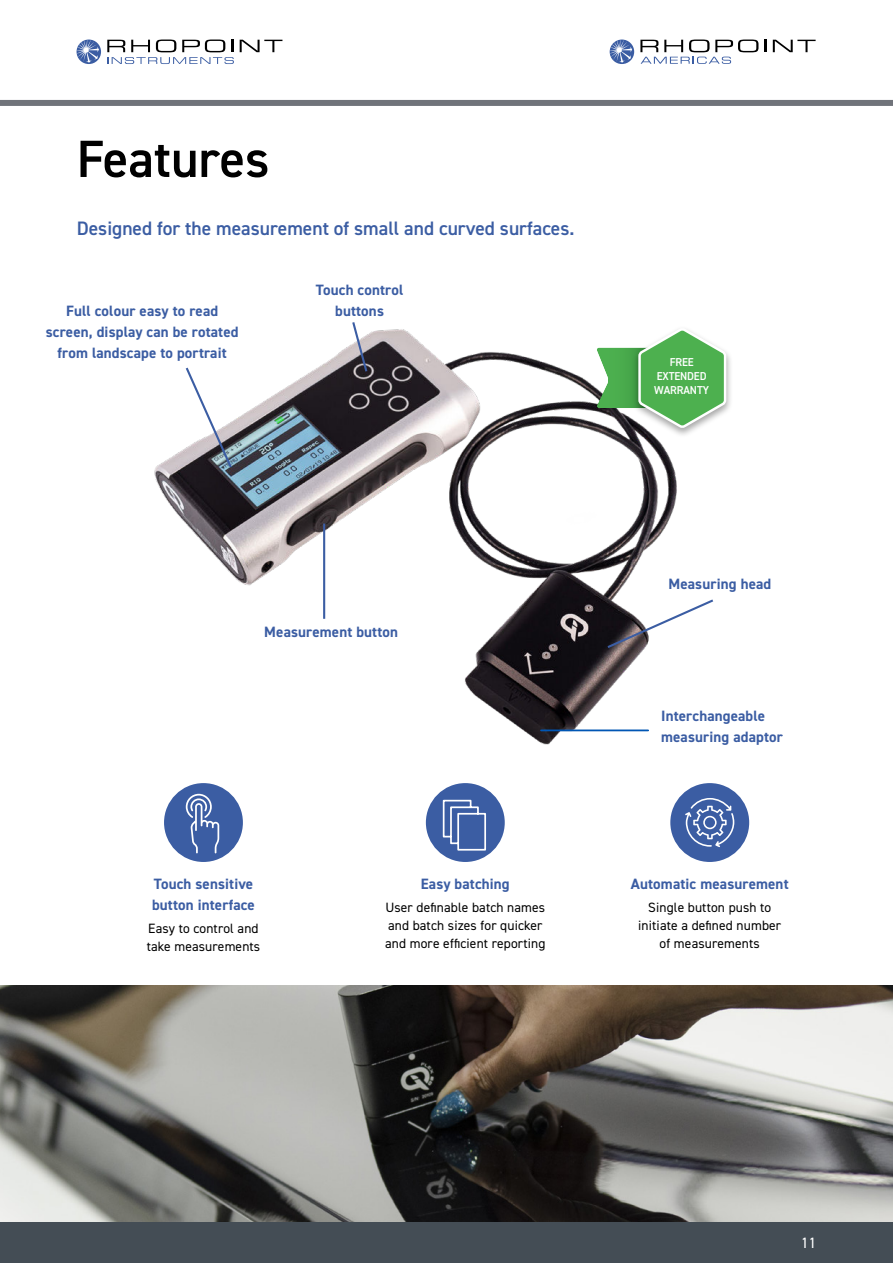
<style>
.page{position:relative;width:893px;height:1263px;background:#fff}
.page>*{position:absolute;margin:0;border:0;box-sizing:border-box;transform-origin:0 0}
.t1{font:600 52.5px "DIN2014";color:#000}
.t2{font:600 19.5px "DIN2014";color:#3b5da3}
.t3{font:700 15px/21px "DIN2014";letter-spacing:.01em;color:#3b5da3;text-align:center}
.t4{font:15px "DIN2014";color:#fff}
.t5{font:13.5px/18px "DIN2014";letter-spacing:.01em;color:#000}
.t6{font:600 11.55px/13.8px "DIN2014";letter-spacing:-.01em;color:#fff;text-align:center;scale:.96 1}
</style>
<div class="page">
<div style="left:0;top:100px;width:893px;height:6px;background:#70737a"></div>
<svg style="left:240px;top:40px;width:42px;height:12px"></svg>
<svg style="left:107px;top:40px;width:127px;height:24px"></svg>
<svg style="left:77px;top:40px;width:24px;height:24px"></svg>
<svg style="left:77px;top:40px;width:22px;height:23px"></svg>
<svg style="left:764px;top:40px;width:2px;height:12px"></svg>
<svg style="left:773px;top:40px;width:43px;height:12px"></svg>
<svg style="left:610px;top:40px;width:24px;height:24px"></svg>
<svg style="left:610px;top:40px;width:22px;height:23px"></svg>
<svg style="left:640px;top:40px;width:118px;height:24px"></svg>
<div style="left:0;top:1221px;width:893px;height:42px;background:#444d55"></div>
<img style="left:154px;top:329px;width:523px;height:416px">
<div style="left:632px;top:325px;width:101px;height:113px;background:#000;opacity:.35"></div>
<svg style="left:596px;top:326px;width:132px;height:104px"></svg>
<svg style="left:184px;top:365px;width:50px;height:105px"></svg>
<hr style="left:323px;top:524px;width:2px;height:95px;background:#3b5da3">
<svg style="left:351px;top:322px;width:18px;height:52px"></svg>
<svg style="left:605px;top:598px;width:109px;height:52px"></svg>
<div style="left:164px;top:783px;width:79px;height:79px;background:#3b5da3;border-radius:50%"></div>
<div style="left:670px;top:783px;width:79px;height:79px;background:#3b5da3;border-radius:50%"></div>
<div style="left:426px;top:783px;width:79px;height:79px;background:#3b5da3;border-radius:50%"></div>
<svg style="left:443px;top:800px;width:43px;height:51px"></svg>
<svg style="left:186px;top:794px;width:33px;height:59px"></svg>
<svg style="left:685px;top:798px;width:49px;height:49px"></svg>
<hr style="left:541px;top:729px;width:107px;height:2px;background:#0056b4">
<img style="left:0;top:986px;width:893px;height:235px">
<h1 class="t1" style="left:77px;top:134px;width:194px">Features</h1>
<h2 class="t2" style="left:77px;top:219px;width:499px">Designed for the measurement of small and curved surfaces.</h2>
<p class="t3" style="left:46px;top:301px;width:194px">Full colour easy to read screen, display can be rotated from landscape to portrait</p>
<p class="t3" style="left:316px;top:280px;width:89px">Touch control buttons</p>
<p class="t6" style="left:654px;top:355px;width:59px">FREE<br>EXTENDED<br>WARRANTY</p>
<p class="t3" style="left:264px;top:622px;width:135px">Measurement button</p>
<p class="t3" style="left:152px;top:874px;width:104px;text-align:left">Touch sensitive button interface</p>
<p class="t5" style="left:147px;top:919px;width:115px">Easy to control and take measurements</p>
<p class="t3" style="left:421px;top:874px;width:90px">Easy batching</p>
<p class="t5" style="left:385px;top:898px;width:162px">User definable batch names and batch sizes for quicker and more efficient reporting</p>
<p class="t3" style="left:668px;top:574px;width:104px">Measuring head</p>
<p class="t3" style="left:661px;top:705px;width:123px;text-align:left">Interchangeable measuring adaptor</p>
<p class="t3" style="left:631px;top:874px;width:159px">Automatic measurement</p>
<p class="t5" style="left:638px;top:898px;width:144px;text-align:center">Single button push to initiate a defined number of measurements</p>
<p class="t4" style="left:801px;top:1236px;width:17px">11</p>
</div>
